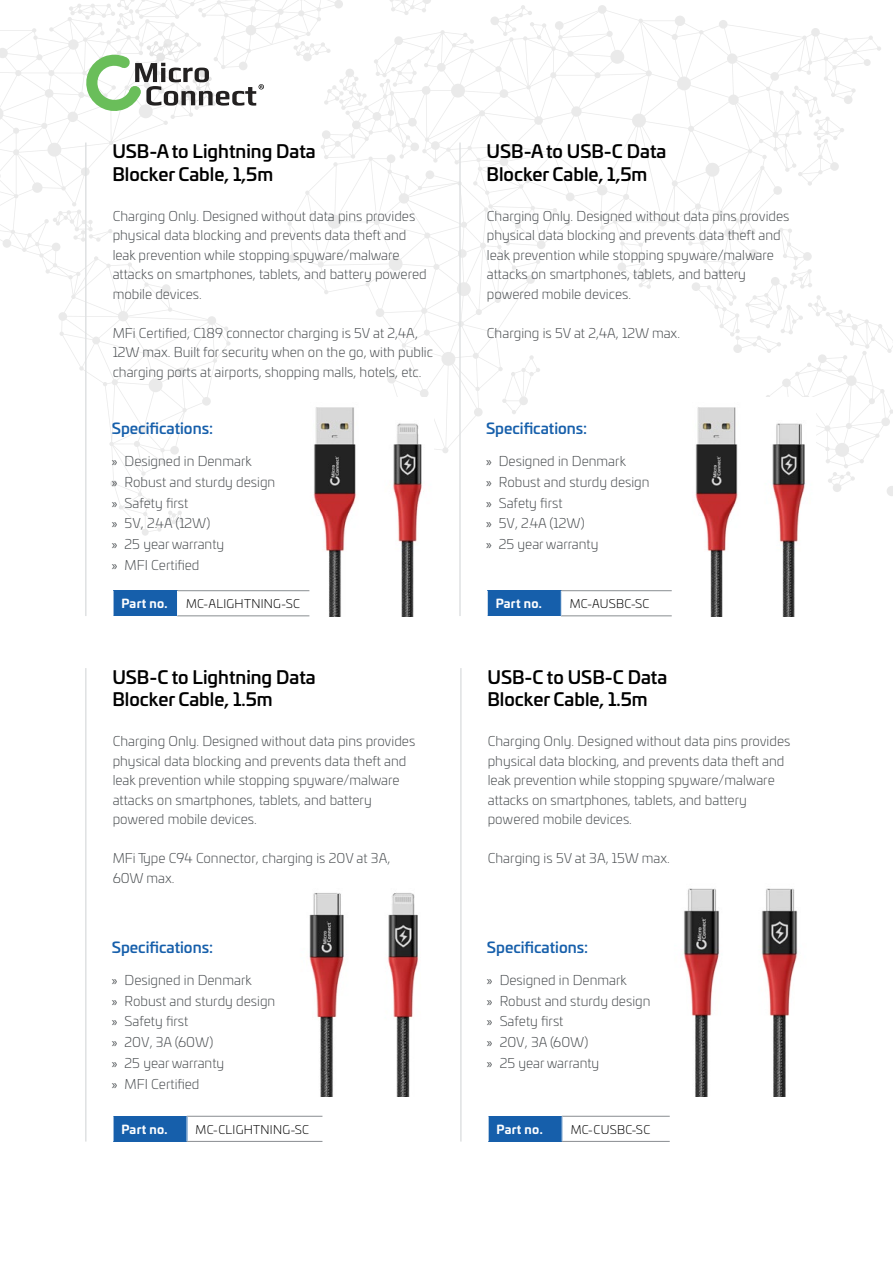
<style>
.page{position:relative;width:893px;height:1263px;background:#fff}
.page>*{position:absolute;margin:0;border:0;box-sizing:border-box;transform-origin:0 0}
.t1{font:500 18px/22.5px "Univia Pro";color:#000}
.t2{font:500 15px "Univia Pro";color:#165fab}
.t3{font:300 13.5px/19.5px "Univia Pro";color:#4a4e51}
.t4{font:300 12px "Univia Pro";letter-spacing:.025em;color:#000}
.t5{font:700 12px "Univia Pro";letter-spacing:.025em;color:#fff}
.s1{font-family:"Myriad Pro";font-weight:400}
</style>
<div class="page">
<svg style="left:0;top:17px;width:231px;height:519px"></svg>
<svg style="left:167px;top:511px;width:17px;height:13px"></svg>
<svg style="left:288px;top:179px;width:226px;height:274px"></svg>
<svg style="left:502px;top:355px;width:38px;height:59px"></svg>
<svg style="left:390px;top:0;width:41px;height:5px"></svg>
<svg style="left:321px;top:5px;width:560px;height:301px"></svg>
<svg style="left:692px;top:228px;width:201px;height:268px"></svg>
<img style="left:692px;top:398px;width:123px;height:218px">
<img style="left:300px;top:398px;width:134px;height:218px">
<hr style="left:85px;top:143px;width:2px;height:473px;background:#dfe1e2">
<hr style="left:459px;top:143px;width:2px;height:473px;background:#dfe1e2">
<div style="left:113px;top:591px;width:65px;height:25px;background:#165fab"></div>
<hr style="left:177px;top:590px;width:132px;height:1px;background:#898d91">
<hr style="left:177px;top:616px;width:132px;height:1px;background:#898d91">
<svg style="left:113px;top:591px;width:1px;height:25px"></svg>
<svg style="left:177px;top:591px;width:1px;height:25px"></svg>
<div style="left:487px;top:591px;width:74px;height:25px;background:#165fab"></div>
<hr style="left:561px;top:590px;width:111px;height:1px;background:#898d91">
<hr style="left:561px;top:616px;width:111px;height:1px;background:#898d91">
<svg style="left:487px;top:591px;width:1px;height:25px"></svg>
<svg style="left:561px;top:591px;width:1px;height:25px"></svg>
<img style="left:309px;top:892px;width:110px;height:204px">
<img style="left:683px;top:888px;width:115px;height:208px">
<hr style="left:85px;top:668px;width:2px;height:473px;background:#dfe1e2">
<hr style="left:460px;top:668px;width:2px;height:473px;background:#dfe1e2">
<div style="left:113px;top:1116px;width:74px;height:25px;background:#165fab"></div>
<hr style="left:187px;top:1116px;width:135px;height:1px;background:#898d91">
<hr style="left:187px;top:1141px;width:135px;height:1px;background:#898d91">
<svg style="left:113px;top:1116px;width:1px;height:25px"></svg>
<svg style="left:187px;top:1116px;width:1px;height:25px"></svg>
<div style="left:488px;top:1116px;width:74px;height:25px;background:#165fab"></div>
<hr style="left:562px;top:1116px;width:108px;height:1px;background:#898d91">
<hr style="left:562px;top:1141px;width:108px;height:1px;background:#898d91">
<svg style="left:488px;top:1116px;width:1px;height:25px"></svg>
<svg style="left:562px;top:1116px;width:1px;height:25px"></svg>
<svg style="left:69px;top:0;width:298px;height:115px"></svg>
<h1 class="t1" style="left:112px;top:139px;width:205px">USB-A to Lightning Data<br>Blocker Cable, 1,5m</h1>
<h1 class="t1" style="left:487px;top:139px;width:181px">USB-A to USB-C Data<br>Blocker Cable, 1,5m</h1>
<p class="t3" style="left:113px;top:206px;width:316px">Charging Only. Designed without data pins provides physical data blocking and prevents data theft and leak prevention while stopping spyware/malware attacks on smartphones, tablets, and battery powered mobile devices.</p>
<p class="t3" style="left:113px;top:323px;width:322px">MFi Certified, C189 connector charging is 5V at 2,4A,<br>12W max. Built for security when on the go, with public charging ports at airports, shopping malls, hotels, etc.</p>
<p class="t2" style="left:112px;top:416px;width:103px">Specifications:</p>
<p class="t3" style="left:112px;top:450px;width:165px;line-height:20.7px"><span class="s1">»</span> Designed in Denmark<br><span class="s1">»</span> Robust and sturdy design <span class="s1">»</span> Safety first<br><span class="s1">»</span> 5V, 2.4A (12W)<br><span class="s1">»</span> 25 year warranty<br><span class="s1">»</span> MFI Certified</p>
<p class="t3" style="left:487px;top:206px;width:304px">Charging Only. Designed without data pins provides physical data blocking and prevents data theft and leak prevention while stopping spyware/malware attacks on smartphones, tablets, and battery powered mobile devices.</p>
<p class="t3" style="left:487px;top:323px;width:195px">Charging is 5V at 2,4A, 12W max.</p>
<p class="t2" style="left:486px;top:416px;width:103px">Specifications:</p>
<p class="t3" style="left:486px;top:450px;width:165px;line-height:20.7px"><span class="s1">»</span> Designed in Denmark<br><span class="s1">»</span> Robust and sturdy design <span class="s1">»</span> Safety first<br><span class="s1">»</span> 5V, 2.4A (12W)<br><span class="s1">»</span> 25 year warranty</p>
<p class="t5" style="left:122px;top:594px;width:48px">Part no.</p>
<p class="t4" style="left:186px;top:595px;width:115px">MC-ALIGHTNING-SC</p>
<p class="t5" style="left:496px;top:594px;width:48px">Part no.</p>
<p class="t4" style="left:570px;top:595px;width:81px">MC-AUSBC-SC</p>
<h1 class="t1" style="left:112px;top:665px;width:205px">USB-C to Lightning Data<br>Blocker Cable, 1.5m</h1>
<h1 class="t1" style="left:487px;top:665px;width:181px">USB-C to USB-C Data<br>Blocker Cable, 1.5m</h1>
<p class="t3" style="left:113px;top:731px;width:304px">Charging Only. Designed without data pins provides physical data blocking and prevents data theft and leak prevention while stopping spyware/malware attacks on smartphones, tablets, and battery powered mobile devices.</p>
<p class="t3" style="left:113px;top:848px;width:279px">MFi Type C94 Connector, charging is 20V at 3A,<br>60W max.</p>
<p class="t2" style="left:112px;top:935px;width:103px">Specifications:</p>
<p class="t3" style="left:112px;top:969px;width:165px;line-height:20.7px"><span class="s1">»</span> Designed in Denmark<br><span class="s1">»</span> Robust and sturdy design <span class="s1">»</span> Safety first<br><span class="s1">»</span> 20V, 3A (60W)<br><span class="s1">»</span> 25 year warranty<br><span class="s1">»</span> MFI Certified</p>
<p class="t3" style="left:488px;top:731px;width:304px">Charging Only. Designed without data pins provides physical data blocking, and prevents data theft and leak prevention while stopping spyware/malware attacks on smartphones, tablets, and battery powered mobile devices.</p>
<p class="t3" style="left:488px;top:848px;width:184px">Charging is 5V at 3A, 15W max.</p>
<p class="t2" style="left:487px;top:935px;width:103px">Specifications:</p>
<p class="t3" style="left:487px;top:969px;width:165px;line-height:20.7px"><span class="s1">»</span> Designed in Denmark<br><span class="s1">»</span> Robust and sturdy design <span class="s1">»</span> Safety first<br><span class="s1">»</span> 20V, 3A (60W)<br><span class="s1">»</span> 25 year warranty</p>
<p class="t5" style="left:122px;top:1119px;width:48px">Part no.</p>
<p class="t4" style="left:196px;top:1121px;width:115px">MC-CLIGHTNING-SC</p>
<p class="t5" style="left:497px;top:1119px;width:48px">Part no.</p>
<p class="t4" style="left:571px;top:1121px;width:81px">MC-CUSBC-SC</p>
</div>
